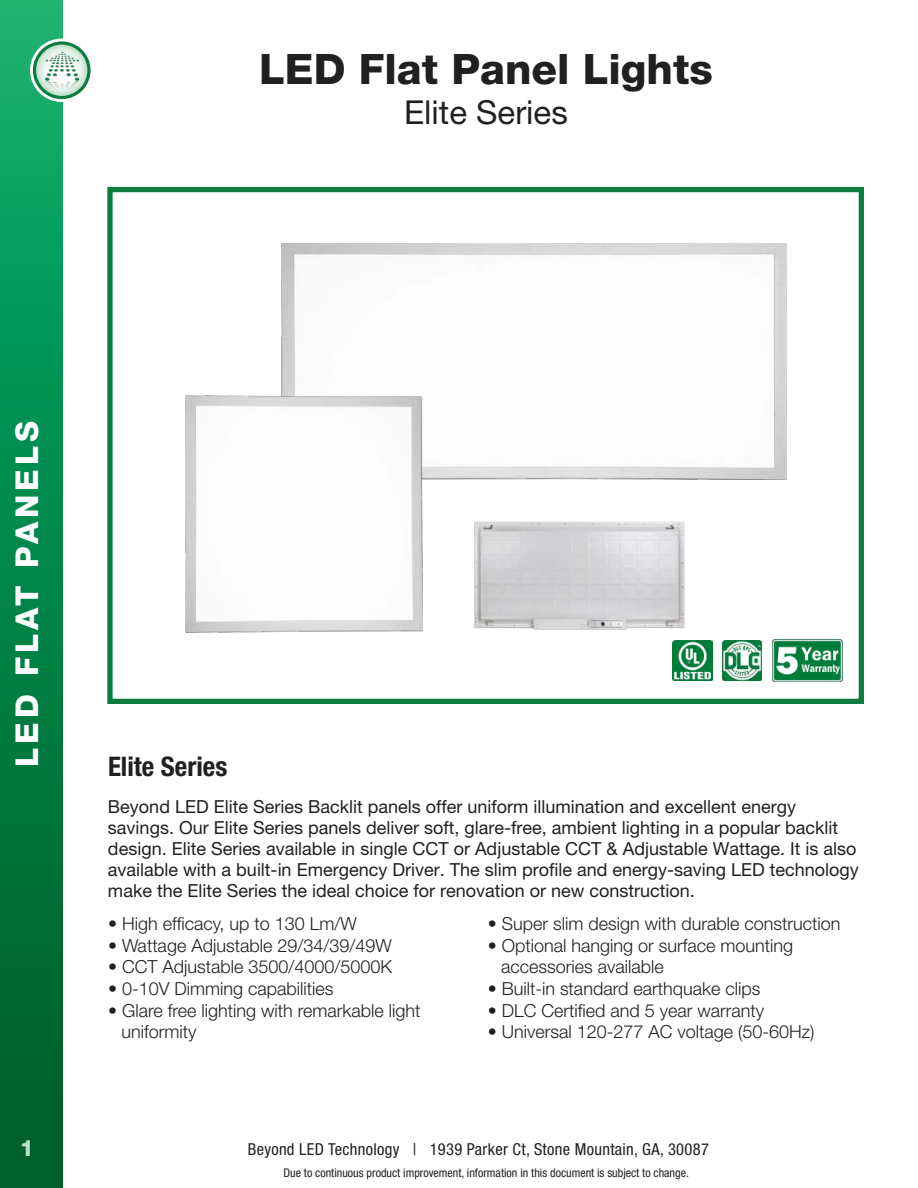
<style>
.page{position:relative;width:918px;height:1188px;background:#fff}
.page>*{position:absolute;margin:0;border:0;box-sizing:border-box;transform-origin:0 0}
.t1{font:800 42px "Helvetica Neue LT Std";color:#221f1f}
.t2{font:33px "Helvetica Neue LT Pro";color:#221f1f}
.t3{font:800 31.5px "Helvetica Neue LT Std";letter-spacing:.13em;color:#fff}
.t4{font:700 condensed 27px "Helvetica Neue LT Std";color:#221f1f}
.t5{font:800 22.5px "Helvetica Neue LT Std";color:#bbe1ca}
.t6{font:18px/21px "Helvetica Neue LT Pro";color:#221f1f}
.t7{font:300 18px/21.6px "Helvetica Neue LT Pro";color:#221f1f}
.t8{font:condensed 16.5px "Helvetica Neue LT Pro";letter-spacing:.02em;color:#221f1f}
.t9{font:condensed 12px "Helvetica Neue LT Pro";color:#221f1f}
</style>
<div class="page">
<img style="left:0;top:0;width:62px;height:1188px">
<img style="left:33px;top:42px;width:14px;height:57px">
<div style="left:30px;top:39px;width:63px;height:63px;border:6px solid #fff;border-radius:50%"></div>
<img style="left:34px;top:43px;width:55px;height:55px">
<div style="left:33px;top:41px;width:58px;height:58px;border:3px solid #0b7c40;border-radius:50%"></div>
<img style="left:45px;top:52px;width:33px;height:36px">
<div style="left:107px;top:187px;width:757px;height:517px;border:5px solid #0e7b41"></div>
<img style="left:772px;top:639px;width:70px;height:43px">
<img style="left:722px;top:641px;width:40px;height:39px">
<img style="left:281px;top:243px;width:505px;height:236px">
<img style="left:186px;top:395px;width:236px;height:238px">
<img style="left:474px;top:521px;width:211px;height:109px">
<img style="left:672px;top:641px;width:40px;height:39px">
<h1 class="t1" style="left:259px;top:53px;width:455px">LED Flat Panel Lights</h1>
<h2 class="t2" style="left:404px;top:99px;width:165px">Elite Series</h2>
<h3 class="t3" style="left:15px;top:767px;width:348px;rotate:-90deg">LED FLAT PANELS</h3>
<h3 class="t4" style="left:108px;top:757px;width:121px">Elite Series</h3>
<p class="t6" style="left:108px;top:798px;width:752px">Beyond LED Elite Series Backlit panels offer uniform illumination and excellent energy savings. Our Elite Series panels deliver soft, glare-free, ambient lighting in a popular backlit design. Elite Series available in single CCT or Adjustable CCT &amp; Adjustable Wattage. It is also available with a built-in Emergency Driver. The slim profile and energy-saving LED technology make the Elite Series the ideal choice for renovation or new construction.</p>
<p class="t7" style="left:108px;top:915px;width:250px">• High efficacy, up to 130 Lm/W</p>
<p class="t7" style="left:108px;top:936px;width:285px">• Wattage Adjustable 29/34/39/49W</p>
<p class="t7" style="left:108px;top:958px;width:286px">• CCT Adjustable 3500/4000/5000K</p>
<p class="t7" style="left:108px;top:980px;width:227px">• 0-10V Dimming capabilities</p>
<p class="t7" style="left:122px;top:1001px;width:300px;text-indent:-14px">• Glare free lighting with remarkable light uniformity</p>
<p class="t7" style="left:488px;top:915px;width:354px">• Super slim design with durable construction</p>
<p class="t7" style="left:501px;top:936px;width:293px;text-indent:-14px">• Optional hanging or surface mounting accessories available</p>
<p class="t7" style="left:488px;top:979px;width:274px">• Built-in standard earthquake clips</p>
<p class="t7" style="left:488px;top:1001px;width:278px">• DLC Certified and 5 year warranty</p>
<p class="t7" style="left:488px;top:1023px;width:328px">• Universal 120-277 AC voltage (50-60Hz)</p>
<p class="t5" style="left:20px;top:1139px;width:16px">1</p>
<p class="t8" style="left:248px;top:1143px;width:463px">Beyond LED Technology | 1939 Parker Ct, Stone Mountain, GA, 30087</p>
<p class="t9" style="left:284px;top:1168px;width:407px">Due to continuous product improvement, information in this document is subject to change.</p>
</div>
